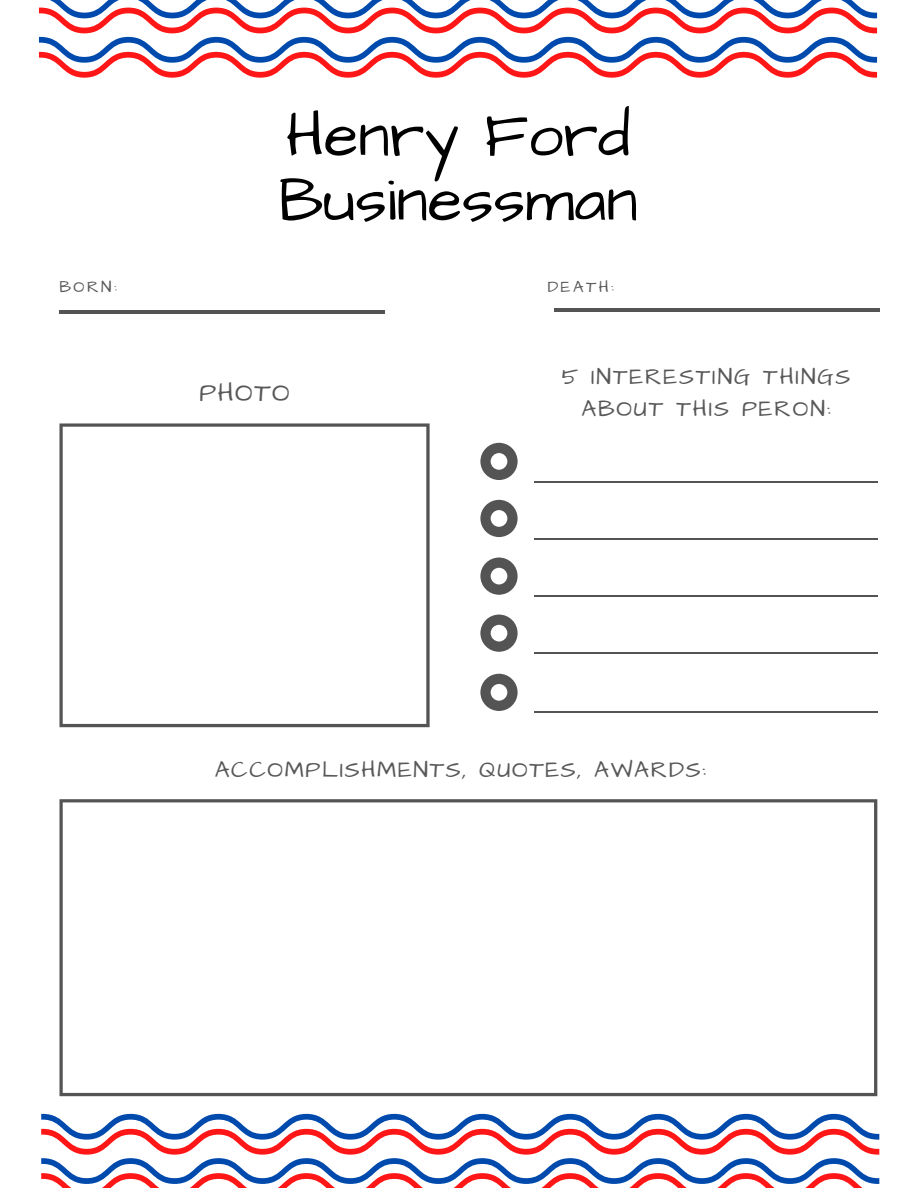
<style>
.page{position:relative;width:918px;height:1188px;background:#fff}
.page>*{position:absolute;margin:0;border:0;box-sizing:border-box;transform-origin:0 0}
.t1{font:63px "Architects Daughter";color:#000}
.t2{font:26.25px "Architects Daughter";letter-spacing:.06em;color:#585858}
.t3{font:23.25px "Architects Daughter";letter-spacing:.08em;color:#585858}
.t4{font:16.5px "Architects Daughter";letter-spacing:.15em;color:#585858}
</style>
<div class="page">
<svg style="left:39px;top:0;width:838px;height:78px"></svg>
<svg style="left:41px;top:1114px;width:838px;height:74px"></svg>
<hr style="left:59px;top:310px;width:326px;height:4px;background:#545454">
<hr style="left:535px;top:481px;width:343px;height:1px;background:#545454">
<svg style="left:480px;top:443px;width:38px;height:37px"></svg>
<hr style="left:535px;top:538px;width:343px;height:1px;background:#545454">
<svg style="left:480px;top:500px;width:38px;height:37px"></svg>
<hr style="left:535px;top:596px;width:343px;height:1px;background:#545454">
<svg style="left:480px;top:558px;width:38px;height:37px"></svg>
<hr style="left:535px;top:653px;width:343px;height:1px;background:#545454">
<svg style="left:480px;top:615px;width:38px;height:37px"></svg>
<hr style="left:535px;top:712px;width:343px;height:1px;background:#545454">
<svg style="left:480px;top:674px;width:38px;height:37px"></svg>
<svg style="left:59px;top:423px;width:371px;height:304px"></svg>
<svg style="left:59px;top:799px;width:818px;height:297px"></svg>
<hr style="left:555px;top:309px;width:325px;height:3px;background:#545454">
<p class="t1" style="left:286px;top:93px;width:346px">Henry Ford</p>
<p class="t1" style="left:279px;top:158px;width:361px">Businessman</p>
<p class="t4" style="left:59px;top:275px;width:59px">BORN:</p>
<p class="t4" style="left:548px;top:275px;width:68px">DEATH:</p>
<p class="t2" style="left:200px;top:375px;width:92px">PHOTO</p>
<p class="t3" style="left:562px;top:362px;width:290px">5 INTERESTING THINGS</p>
<p class="t3" style="left:581px;top:393px;width:251px">ABOUT THIS PERON:</p>
<p class="t3" style="left:215px;top:754px;width:493px">ACCOMPLISHMENTS, QUOTES, AWARDS:</p>
</div>
